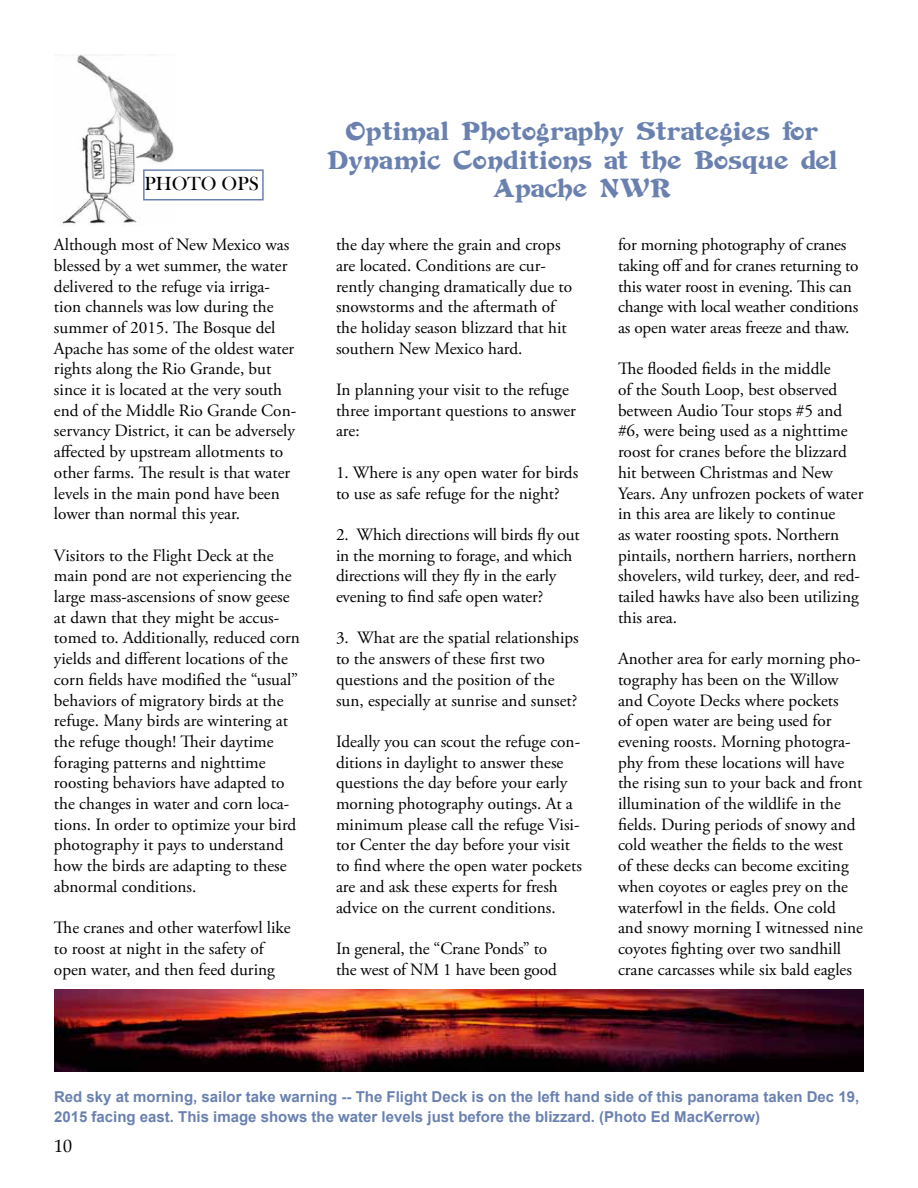
<style>
.page{position:relative;width:918px;height:1188px;background:#fff}
.page>*{position:absolute;margin:0;border:0;box-sizing:border-box;transform-origin:0 0}
.t1{font:24px/28.8px "Duvall";color:#6a81b0;text-align:center}
.t2{font:19.5px "Bask Old Face";color:#000}
.t3{font:18px "Palatino Linotype";color:#000}
.t4{font:17.25px/20.7px "Adobe Garamond Pro";color:#000}
.t5{font:700 15px/20.7px "Arial";color:#6a81b0}
</style>
<div class="page">
<img style="left:62px;top:54px;width:113px;height:171px">
<div style="left:143px;top:169px;width:121px;height:31px;border:2px solid #6a81b0"></div>
<img style="left:54px;top:989px;width:810px;height:82px">
<p class="t2" style="left:145px;top:173px;width:116px">PHOTO OPS</p>
<p class="t4" style="left:54px;top:235px;width:244px">Although most of New Mexico was blessed by a wet summer, the water delivered to the refuge via irriga&shy;tion channels was low during the summer of 2015. The Bosque del Apache has some of the oldest water rights along the Rio Grande, but since it is located at the very south end of the Middle Rio Grande Con&shy;servancy District, it can be adversely affected by upstream allotments to other farms. The result is that water levels in the main pond have been lower than normal this year.</p>
<p class="t4" style="left:54px;top:545px;width:247px">Visitors to the Flight Deck at the main pond are not experiencing the large mass-ascensions of snow geese at dawn that they might be accus&shy;tomed to. Additionally, reduced corn yields and different locations of the corn fields have modified the “usual” behaviors of migratory birds at the refuge. Many birds are wintering at the refuge though! Their daytime foraging patterns and nighttime roosting behaviors have adapted to the changes in water and corn loca&shy;tions. In order to optimize your bird photography it pays to understand how the birds are adapting to these abnormal conditions.</p>
<p class="t4" style="left:54px;top:918px;width:238px">The cranes and other waterfowl like to roost at night in the safety of open water, and then feed during</p>
<h1 class="t1" style="left:327px;top:119px;width:512px">Optimal Photography Strategies for<br>Dynamic Conditions at the Bosque del<br>Apache NWR</h1>
<p class="t4" style="left:336px;top:235px;width:238px">the day where the grain and crops are located. Conditions are cur&shy;rently changing dramatically due to snowstorms and the aftermath of the holiday season blizzard that hit southern New Mexico hard.</p>
<p class="t4" style="left:336px;top:380px;width:241px">In planning your visit to the refuge three important questions to answer are:</p>
<p class="t4" style="left:336px;top:463px;width:244px">1. Where is any open water for birds to use as safe refuge for the night?</p>
<p class="t4" style="left:336px;top:525px;width:245px">2. Which directions will birds fly out in the morning to forage, and which directions will they fly in the early evening to find safe open water?</p>
<p class="t4" style="left:336px;top:628px;width:244px">3. What are the spatial relationships to the answers of these first two questions and the position of the sun, especially at sunrise and sunset?</p>
<p class="t4" style="left:336px;top:732px;width:248px">Ideally you can scout the refuge con&shy;ditions in daylight to answer these questions the day before your early morning photography outings. At a minimum please call the refuge Visi&shy;tor Center the day before your visit to find where the open water pockets are and ask these experts for fresh advice on the current conditions.</p>
<p class="t4" style="left:336px;top:939px;width:222px">In general, the “Crane Ponds” to the west of NM 1 have been good</p>
<p class="t4" style="left:618px;top:235px;width:242px">for morning photography of cranes taking off and for cranes returning to this water roost in evening. This can change with local weather conditions as open water areas freeze and thaw.</p>
<p class="t4" style="left:618px;top:359px;width:247px">The flooded fields in the middle<br>of the South Loop, best observed between Audio Tour stops #5 and #6, were being used as a nighttime roost for cranes before the blizzard hit between Christmas and New<br>Years. Any unfrozen pockets of water in this area are likely to continue<br>as water roosting spots. Northern pintails, northern harriers, northern shovelers, wild turkey, deer, and red&shy;tailed hawks have also been utilizing this area.</p>
<p class="t4" style="left:618px;top:649px;width:247px">Another area for early morning pho&shy;tography has been on the Willow and Coyote Decks where pockets<br>of open water are being used for evening roosts. Morning photogra&shy;phy from these locations will have the rising sun to your back and front illumination of the wildlife in the fields. During periods of snowy and cold weather the fields to the west<br>of these decks can become exciting when coyotes or eagles prey on the waterfowl in the fields. One cold and snowy morning I witnessed nine coyotes fighting over two sandhill crane carcasses while six bald eagles</p>
<p class="t5" style="left:54px;top:1086px;width:807px">Red sky at morning, sailor take warning -- The Flight Deck is on the left hand side of this panorama taken Dec 19,<br>2015 facing east. This image shows the water levels just before the blizzard. (Photo Ed MacKerrow)</p>
<p class="t3" style="left:54px;top:1133px;width:19px">10</p>
</div>
